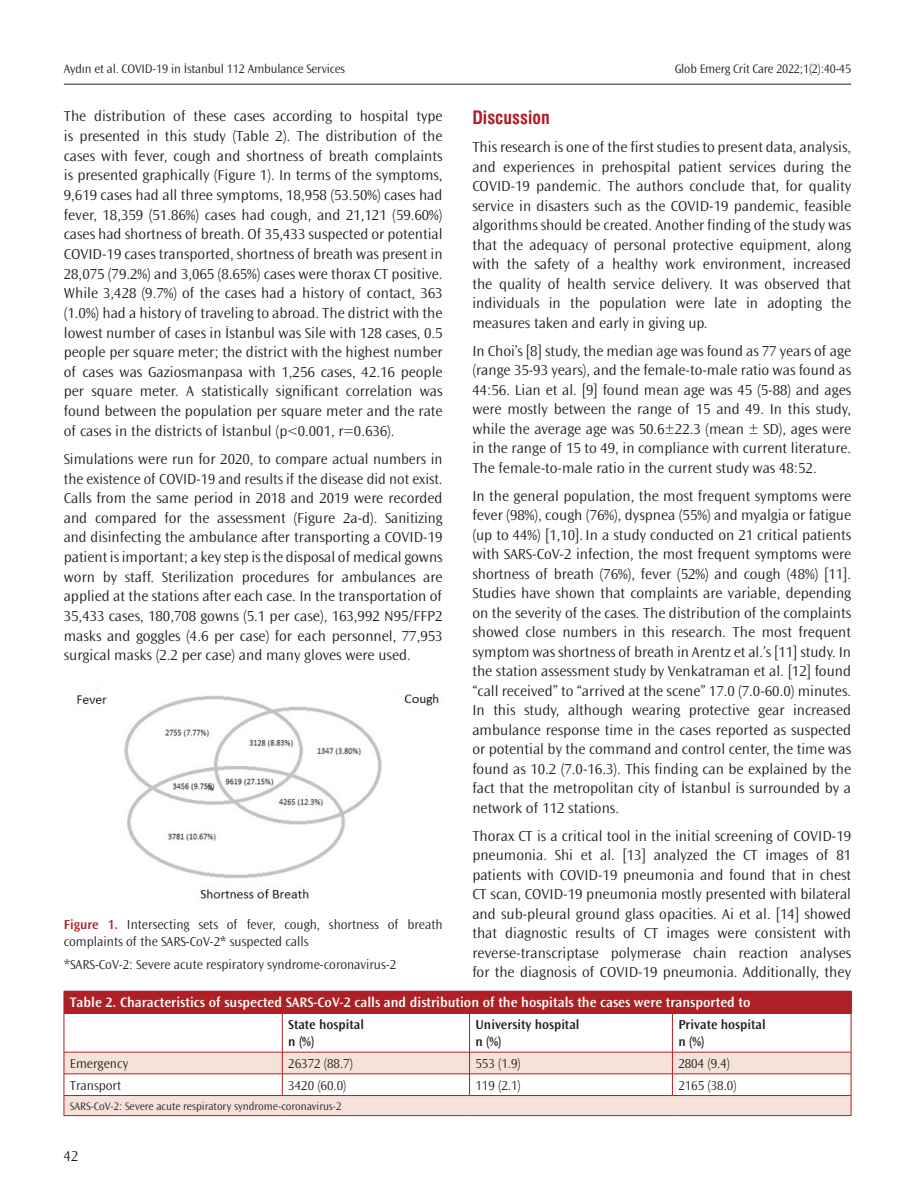
<style>
.page{position:relative;width:915px;height:1191px;background:#fff}
.page>*{position:absolute;margin:0;border:0;box-sizing:border-box;transform-origin:0 0}
.ARA_BASLIK{font:18px "Swiss Condensed Bold Tr";color:#af1f23}
.YAZI{font:300 15px/19.5px "Ocean Sans Std";color:#231f20;text-align:justify}
.TABLO-BASI{font:600 14.25px "Ocean Sans Std";color:#fff}
.RESİM-ALTI{font:300 13.5px/16.5px "Ocean Sans Std";color:#231f20}
.TABLO-YAZI{font:300 13.5px "Ocean Sans Std";color:#231f20}
.TABLO-ARA{font:600 13.5px "Ocean Sans Std";color:#231f20}
.t1{font:300 12.75px "Ocean Sans Std";letter-spacing:-.01em;color:#231f20}
.TABLO-ALTI{font:300 11.25px "Ocean Sans Std";color:#231f20}
.s1{font-weight:600;color:#af1f23}
</style>
<div class="page">
<hr style="left:64px;top:84px;width:786px;height:1px;background:#231f20">
<div style="left:64px;top:991px;width:786px;height:22px;background:#af1f23"></div>
<svg style="left:65px;top:1052px;width:785px;height:63px;fill:#f5e3da"></svg>
<hr style="left:282px;top:1013px;width:1px;height:39px;background:#af1f23">
<hr style="left:469px;top:1013px;width:1px;height:39px;background:#af1f23">
<hr style="left:672px;top:1013px;width:1px;height:39px;background:#af1f23">
<svg style="left:282px;top:1052px;width:1px;height:43px"></svg>
<svg style="left:469px;top:1052px;width:1px;height:43px"></svg>
<svg style="left:672px;top:1052px;width:1px;height:43px"></svg>
<svg style="left:850px;top:991px;width:1px;height:22px"></svg>
<hr style="left:64px;top:1013px;width:218px;height:1px;background:#af1f23">
<hr style="left:64px;top:1013px;width:1px;height:39px;background:#af1f23">
<hr style="left:282px;top:1013px;width:187px;height:1px;background:#af1f23">
<hr style="left:469px;top:1013px;width:203px;height:1px;background:#af1f23">
<hr style="left:672px;top:1013px;width:178px;height:1px;background:#af1f23">
<hr style="left:850px;top:1013px;width:1px;height:39px;background:#af1f23">
<hr style="left:64px;top:1051px;width:218px;height:1px;background:#af1f23">
<hr style="left:282px;top:1051px;width:187px;height:1px;background:#af1f23">
<hr style="left:469px;top:1051px;width:203px;height:1px;background:#af1f23">
<hr style="left:672px;top:1051px;width:178px;height:1px;background:#af1f23">
<hr style="left:64px;top:1073px;width:218px;height:1px;background:#af1f23">
<hr style="left:282px;top:1073px;width:187px;height:1px;background:#af1f23">
<hr style="left:469px;top:1073px;width:203px;height:1px;background:#af1f23">
<hr style="left:672px;top:1073px;width:178px;height:1px;background:#af1f23">
<hr style="left:64px;top:1095px;width:218px;height:1px;background:#af1f23">
<svg style="left:64px;top:1052px;width:1px;height:63px"></svg>
<hr style="left:282px;top:1095px;width:187px;height:1px;background:#af1f23">
<hr style="left:469px;top:1095px;width:203px;height:1px;background:#af1f23">
<hr style="left:672px;top:1095px;width:178px;height:1px;background:#af1f23">
<svg style="left:850px;top:1052px;width:1px;height:63px"></svg>
<hr style="left:64px;top:1115px;width:218px;height:1px;background:#af1f23">
<hr style="left:282px;top:1115px;width:187px;height:1px;background:#af1f23">
<hr style="left:469px;top:1115px;width:203px;height:1px;background:#af1f23">
<hr style="left:672px;top:1115px;width:178px;height:1px;background:#af1f23">
<img style="left:76px;top:688px;width:366px;height:214px">
<p class="t1" style="left:64px;top:61px;width:282px">Aydın et al. COVID-19 in İstanbul 112 Ambulance Services</p>
<p class="t1" style="left:674px;top:61px;width:178px">Glob Emerg Crit Care 2022;1(2):40-45</p>
<p class="YAZI" style="left:64px;top:107px;width:380px">The distribution of these cases according to hospital type is presented in this study (Table 2). The distribution of the cases with fever, cough and shortness of breath complaints is presented graphically (Figure 1). In terms of the symptoms, 9,619 cases had all three symptoms, 18,958 (53.50%) cases had fever, 18,359 (51.86%) cases had cough, and 21,121 (59.60%) cases had shortness of breath. Of 35,433 suspected or potential COVID-19 cases transported, shortness of breath was present in 28,075 (79.2%) and 3,065 (8.65%) cases were thorax CT positive.<br>While 3,428 (9.7%) of the cases had a history of contact, 363 (1.0%) had a history of traveling to abroad. The district with the lowest number of cases in İstanbul was Sile with 128 cases, 0.5 people per square meter; the district with the highest number of cases was Gaziosmanpasa with 1,256 cases, 42.16 people per square meter. A statistically significant correlation was found between the population per square meter and the rate of cases in the districts of İstanbul (p&lt;0.001, r=0.636).</p>
<p class="YAZI" style="left:64px;top:449px;width:380px">Simulations were run for 2020, to compare actual numbers in the existence of COVID-19 and results if the disease did not exist.<br>Calls from the same period in 2018 and 2019 were recorded and compared for the assessment (Figure 2a-d). Sanitizing and disinfecting the ambulance after transporting a COVID-19 patient is important; a key step is the disposal of medical gowns worn by staff. Sterilization procedures for ambulances are applied at the stations after each case. In the transportation of 35,433 cases, 180,708 gowns (5.1 per case), 163,992 N95/FFP2 masks and goggles (4.6 per case) for each personnel, 77,953 surgical masks (2.2 per case) and many gloves were used.</p>
<p class="ARA_BASLIK" style="left:472px;top:107px;width:79px">Discussion</p>
<p class="YAZI" style="left:472px;top:138px;width:380px">This research is one of the first studies to present data, analysis, and experiences in prehospital patient services during the COVID-19 pandemic. The authors conclude that, for quality service in disasters such as the COVID-19 pandemic, feasible algorithms should be created. Another finding of the study was that the adequacy of personal protective equipment, along with the safety of a healthy work environment, increased the quality of health service delivery. It was observed that individuals in the population were late in adopting the measures taken and early in giving up.</p>
<p class="YAZI" style="left:472px;top:341px;width:380px">In Choi’s [8] study, the median age was found as 77 years of age (range 35-93 years), and the female-to-male ratio was found as 44:56. Lian et al. [9] found mean age was 45 (5-88) and ages were mostly between the range of 15 and 49. In this study, while the average age was 50.6±22.3 (mean ± SD), ages were in the range of 15 to 49, in compliance with current literature.<br>The female-to-male ratio in the current study was 48:52.</p>
<p class="YAZI" style="left:472px;top:486px;width:380px">In the general population, the most frequent symptoms were fever (98%), cough (76%), dyspnea (55%) and myalgia or fatigue (up to 44%) [1,10]. In a study conducted on 21 critical patients with SARS-CoV-2 infection, the most frequent symptoms were shortness of breath (76%), fever (52%) and cough (48%) [11].<br>Studies have shown that complaints are variable, depending on the severity of the cases. The distribution of the complaints showed close numbers in this research. The most frequent symptom was shortness of breath in Arentz et al.’s [11] study. In the station assessment study by Venkatraman et al. [12] found “call received” to “arrived at the scene” 17.0 (7.0-60.0) minutes.<br>In this study, although wearing protective gear increased ambulance response time in the cases reported as suspected or potential by the command and control center, the time was found as 10.2 (7.0-16.3). This finding can be explained by the fact that the metropolitan city of İstanbul is surrounded by a network of 112 stations.</p>
<p class="YAZI" style="left:472px;top:826px;width:380px">Thorax CT is a critical tool in the initial screening of COVID-19 pneumonia. Shi et al. [13] analyzed the CT images of 81 patients with COVID-19 pneumonia and found that in chest CT scan, COVID-19 pneumonia mostly presented with bilateral and sub-pleural ground glass opacities. Ai et al. [14] showed that diagnostic results of CT images were consistent with reverse-transcriptase polymerase chain reaction analyses for the diagnosis of COVID-19 pneumonia. Additionally, they</p>
<p class="TABLO-BASI" style="left:70px;top:994px;width:682px">Table 2. Characteristics of suspected SARS-CoV-2 calls and distribution of the hospitals the cases were transported to</p>
<p class="TABLO-ARA" style="left:288px;top:1017px;width:77px">State hospital</p>
<p class="TABLO-ARA" style="left:288px;top:1034px;width:27px">n (%)</p>
<p class="RESİM-ALTI" style="left:64px;top:917px;width:380px"><span class="s1">Figure 1.</span> Intersecting sets of fever, cough, shortness of breath complaints of the SARS-CoV-2* suspected calls</p>
<p class="RESİM-ALTI" style="left:64px;top:956px;width:334px">*SARS-CoV-2: Severe acute respiratory syndrome-coronavirus-2</p>
<p class="TABLO-ARA" style="left:475px;top:1017px;width:105px">University hospital</p>
<p class="TABLO-ARA" style="left:475px;top:1034px;width:27px">n (%)</p>
<p class="TABLO-ARA" style="left:678px;top:1017px;width:89px">Private hospital</p>
<p class="TABLO-ARA" style="left:678px;top:1034px;width:27px">n (%)</p>
<p class="TABLO-YAZI" style="left:70px;top:1056px;width:60px">Emergency</p>
<p class="TABLO-YAZI" style="left:288px;top:1056px;width:66px">26372 (88.7)</p>
<p class="TABLO-YAZI" style="left:475px;top:1056px;width:47px">553 (1.9)</p>
<p class="TABLO-YAZI" style="left:678px;top:1056px;width:53px">2804 (9.4)</p>
<p class="TABLO-YAZI" style="left:70px;top:1077px;width:53px">Transport</p>
<p class="TABLO-YAZI" style="left:288px;top:1077px;width:60px">3420 (60.0)</p>
<p class="TABLO-YAZI" style="left:475px;top:1077px;width:47px">119 (2.1)</p>
<p class="TABLO-YAZI" style="left:678px;top:1077px;width:60px">2165 (38.0)</p>
<p class="TABLO-ALTI" style="left:70px;top:1099px;width:273px">SARS-CoV-2: Severe acute respiratory syndrome-coronavirus-2</p>
<p class="YAZI" style="left:64px;top:1147px;width:16px">42</p>
</div>
